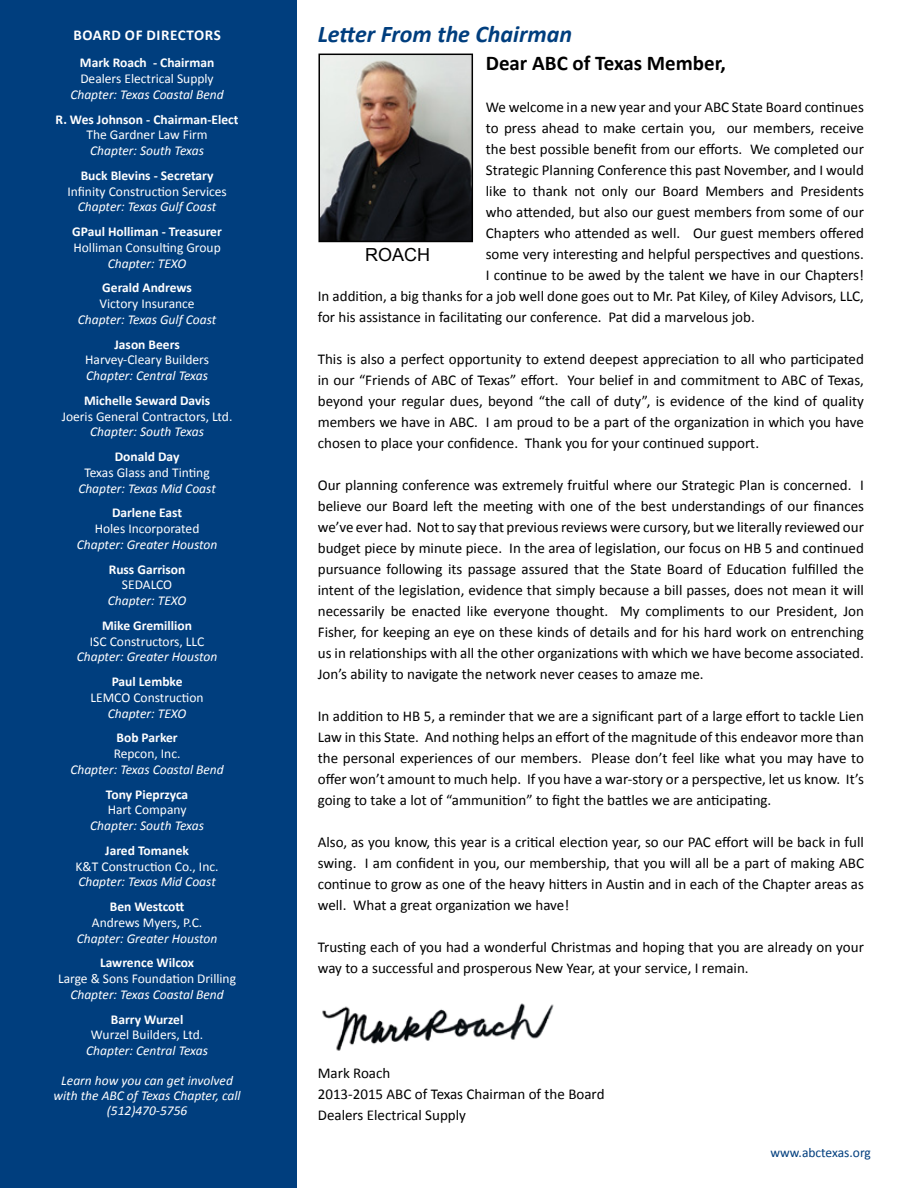
<style>
.page{position:relative;width:918px;height:1188px;background:#fff}
.page>*{position:absolute;margin:0;border:0;box-sizing:border-box;transform-origin:0 0}
.t1{font:italic 700 24px "Calibri";color:#003e7e}
.t2{font:700 21px "Calibri";color:#000}
.t3{font:18px "Arial";color:#000}
.t4{font:15px/21px "Calibri";color:#000;text-align:justify}
.t5{font:700 15px "Calibri";letter-spacing:.04em;color:#fff}
.t6{font:italic 13.5px/15px "Calibri";color:#fff;text-align:center}
.t7{font:13.5px "Calibri";color:#fff}
.t8{font:700 13.5px "Calibri";color:#fff}
.t9{font:13.5px "Calibri";color:#003e7e}
</style>
<div class="page">
<div style="left:0;top:0;width:297px;height:1188px;background:#003e7e"></div>
<img style="left:321px;top:57px;width:149px;height:182px">
<div style="left:318px;top:54px;width:155px;height:188px;border:2px solid #000"></div>
<img style="left:322px;top:1003px;width:232px;height:48px">
<p class="t5" style="left:73px;top:25px;width:149px">Board of Directors</p>
<p class="t8" style="left:80px;top:54px;width:136px">Mark Roach - Chairman</p>
<p class="t7" style="left:80px;top:70px;width:135px">Dealers Electrical Supply</p>
<p class="t6" style="left:70px;top:86px;width:155px">Chapter: Texas Coastal Bend</p>
<p class="t8" style="left:56px;top:110px;width:184px">R. Wes Johnson - Chairman-Elect</p>
<p class="t7" style="left:87px;top:126px;width:123px">The Gardner Law Firm</p>
<p class="t6" style="left:90px;top:143px;width:115px">Chapter: South Texas</p>
<p class="t8" style="left:81px;top:167px;width:134px">Buck Blevins - Secretary</p>
<p class="t7" style="left:67px;top:183px;width:161px">Infinity Construction Services</p>
<p class="t6" style="left:78px;top:199px;width:140px">Chapter: Texas Gulf Coast</p>
<p class="t8" style="left:72px;top:223px;width:151px">GPaul Holliman - Treasurer</p>
<p class="t7" style="left:73px;top:239px;width:149px">Holliman Consulting Group</p>
<p class="t6" style="left:108px;top:255px;width:80px">Chapter: TEXO</p>
<p class="t8" style="left:102px;top:279px;width:91px">Gerald Andrews</p>
<p class="t7" style="left:100px;top:295px;width:97px">Victory Insurance</p>
<p class="t6" style="left:78px;top:311px;width:140px">Chapter: Texas Gulf Coast</p>
<p class="t8" style="left:114px;top:335px;width:67px">Jason Beers</p>
<p class="t7" style="left:85px;top:351px;width:125px">Harvey-Cleary Builders</p>
<p class="t6" style="left:86px;top:368px;width:123px">Chapter: Central Texas</p>
<p class="t8" style="left:84px;top:392px;width:127px">Michelle Seward Davis</p>
<p class="t7" style="left:62px;top:408px;width:172px">Joeris General Contractors, Ltd.</p>
<p class="t6" style="left:90px;top:424px;width:115px">Chapter: South Texas</p>
<p class="t8" style="left:115px;top:448px;width:66px">Donald Day</p>
<p class="t7" style="left:84px;top:464px;width:127px">Texas Glass and Tinting</p>
<p class="t6" style="left:78px;top:480px;width:139px">Chapter: Texas Mid Coast</p>
<p class="t8" style="left:112px;top:504px;width:72px">Darlene East</p>
<p class="t7" style="left:95px;top:520px;width:106px">Holes Incorporated</p>
<p class="t6" style="left:77px;top:536px;width:142px">Chapter: Greater Houston</p>
<p class="t8" style="left:109px;top:560px;width:78px">Russ Garrison</p>
<p class="t7" style="left:122px;top:576px;width:52px">SEDALCO</p>
<p class="t6" style="left:108px;top:593px;width:80px">Chapter: TEXO</p>
<p class="t8" style="left:102px;top:617px;width:91px">Mike Gremillion</p>
<p class="t7" style="left:90px;top:633px;width:116px">ISC Constructors, LLC</p>
<p class="t6" style="left:77px;top:649px;width:142px">Chapter: Greater Houston</p>
<p class="t8" style="left:112px;top:673px;width:72px">Paul Lembke</p>
<p class="t7" style="left:91px;top:689px;width:115px">LEMCO Construction</p>
<p class="t6" style="left:108px;top:705px;width:80px">Chapter: TEXO</p>
<p class="t8" style="left:117px;top:729px;width:63px">Bob Parker</p>
<p class="t7" style="left:114px;top:745px;width:68px">Repcon, Inc.</p>
<p class="t6" style="left:70px;top:761px;width:155px">Chapter: Texas Coastal Bend</p>
<p class="t8" style="left:106px;top:785px;width:84px">Tony Pieprzyca</p>
<p class="t7" style="left:108px;top:801px;width:80px">Hart Company</p>
<p class="t6" style="left:90px;top:818px;width:115px">Chapter: South Texas</p>
<p class="t8" style="left:105px;top:842px;width:85px">Jared Tomanek</p>
<p class="t7" style="left:76px;top:858px;width:144px">K&amp;T Construction Co., Inc.</p>
<p class="t6" style="left:78px;top:874px;width:139px">Chapter: Texas Mid Coast</p>
<p class="t8" style="left:110px;top:898px;width:76px">Ben Westcott</p>
<p class="t7" style="left:92px;top:914px;width:112px">Andrews Myers, P.C.</p>
<p class="t6" style="left:77px;top:930px;width:142px">Chapter: Greater Houston</p>
<p class="t8" style="left:100px;top:954px;width:96px">Lawrence Wilcox</p>
<p class="t7" style="left:58px;top:970px;width:180px">Large &amp; Sons Foundation Drilling</p>
<p class="t6" style="left:70px;top:986px;width:155px">Chapter: Texas Coastal Bend</p>
<p class="t8" style="left:111px;top:1011px;width:74px">Barry Wurzel</p>
<p class="t7" style="left:91px;top:1026px;width:114px">Wurzel Builders, Ltd.</p>
<p class="t6" style="left:86px;top:1043px;width:123px">Chapter: Central Texas</p>
<p class="t6" style="left:53px;top:1073px;width:189px">Learn how you can get involved with the ABC of Texas Chapter, call (512)470-5756</p>
<h1 class="t1" style="left:318px;top:19px;width:256px">Letter From the Chairman</h1>
<h2 class="t2" style="left:486px;top:49px;width:242px">Dear ABC of Texas Member,</h2>
<p class="t4" style="left:486px;top:96px;width:380px">We welcome in a new year and your ABC State Board continues</p>
<p class="t4" style="left:486px;top:117px;width:380px">to press ahead to make certain you, our members, receive</p>
<p class="t4" style="left:486px;top:138px;width:380px">the best possible benefit from our efforts. We completed our</p>
<p class="t4" style="left:486px;top:159px;width:380px">Strategic Planning Conference this past November, and I would</p>
<p class="t4" style="left:486px;top:180px;width:380px">like to thank not only our Board Members and Presidents</p>
<p class="t4" style="left:486px;top:201px;width:380px">who attended, but also our guest members from some of our</p>
<p class="t4" style="left:486px;top:222px;width:380px">Chapters who attended as well. Our guest members offered</p>
<p class="t4" style="left:486px;top:243px;width:380px">some very interesting and helpful perspectives and questions.</p>
<p class="t4" style="left:486px;top:264px;width:380px">I continue to be awed by the talent we have in our Chapters!</p>
<p class="t4" style="left:318px;top:285px;width:548px">In addition, a big thanks for a job well done goes out to Mr. Pat Kiley, of Kiley Advisors, LLC,</p>
<p class="t4" style="left:318px;top:306px;width:439px">for his assistance in facilitating our conference. Pat did a marvelous job.</p>
<p class="t4" style="left:318px;top:348px;width:548px">This is also a perfect opportunity to extend deepest appreciation to all who participated in our “Friends of ABC of Texas” effort. Your belief in and commitment to ABC of Texas, beyond your regular dues, beyond “the call of duty”, is evidence of the kind of quality members we have in ABC. I am proud to be a part of the organization in which you have chosen to place your confidence. Thank you for your continued support.</p>
<p class="t4" style="left:318px;top:474px;width:548px">Our planning conference was extremely fruitful where our Strategic Plan is concerned. I believe our Board left the meeting with one of the best understandings of our finances we’ve ever had. Not to say that previous reviews were cursory, but we literally reviewed our budget piece by minute piece. In the area of legislation, our focus on HB 5 and continued pursuance following its passage assured that the State Board of Education fulfilled the intent of the legislation, evidence that simply because a bill passes, does not mean it will necessarily be enacted like everyone thought. My compliments to our President, Jon Fisher, for keeping an eye on these kinds of details and for his hard work on entrenching us in relationships with all the other organizations with which we have become associated.<br>Jon’s ability to navigate the network never ceases to amaze me.</p>
<p class="t4" style="left:318px;top:705px;width:548px">In addition to HB 5, a reminder that we are a significant part of a large effort to tackle Lien Law in this State. And nothing helps an effort of the magnitude of this endeavor more than the personal experiences of our members. Please don’t feel like what you may have to offer won’t amount to much help. If you have a war-story or a perspective, let us know. It’s going to take a lot of “ammunition” to fight the battles we are anticipating.</p>
<p class="t4" style="left:318px;top:831px;width:548px">Also, as you know, this year is a critical election year, so our PAC effort will be back in full swing. I am confident in you, our membership, that you will all be a part of making ABC continue to grow as one of the heavy hitters in Austin and in each of the Chapter areas as well. What a great organization we have!</p>
<p class="t4" style="left:318px;top:936px;width:548px">Trusting each of you had a wonderful Christmas and hoping that you are already on your way to a successful and prosperous New Year, at your service, I remain.</p>
<p class="t3" style="left:365px;top:243px;width:27px">ROAC</p>
<p class="t3" style="left:417px;top:243px;width:14px">H</p>
<p class="t4" style="left:318px;top:1062px;width:288px;text-align:left">Mark Roach<br>2013-2015 ABC of Texas Chairman of the Board<br>Dealers Electrical Supply</p>
<p class="t9" style="left:770px;top:1144px;width:102px">www.abctexas.org</p>
</div>
